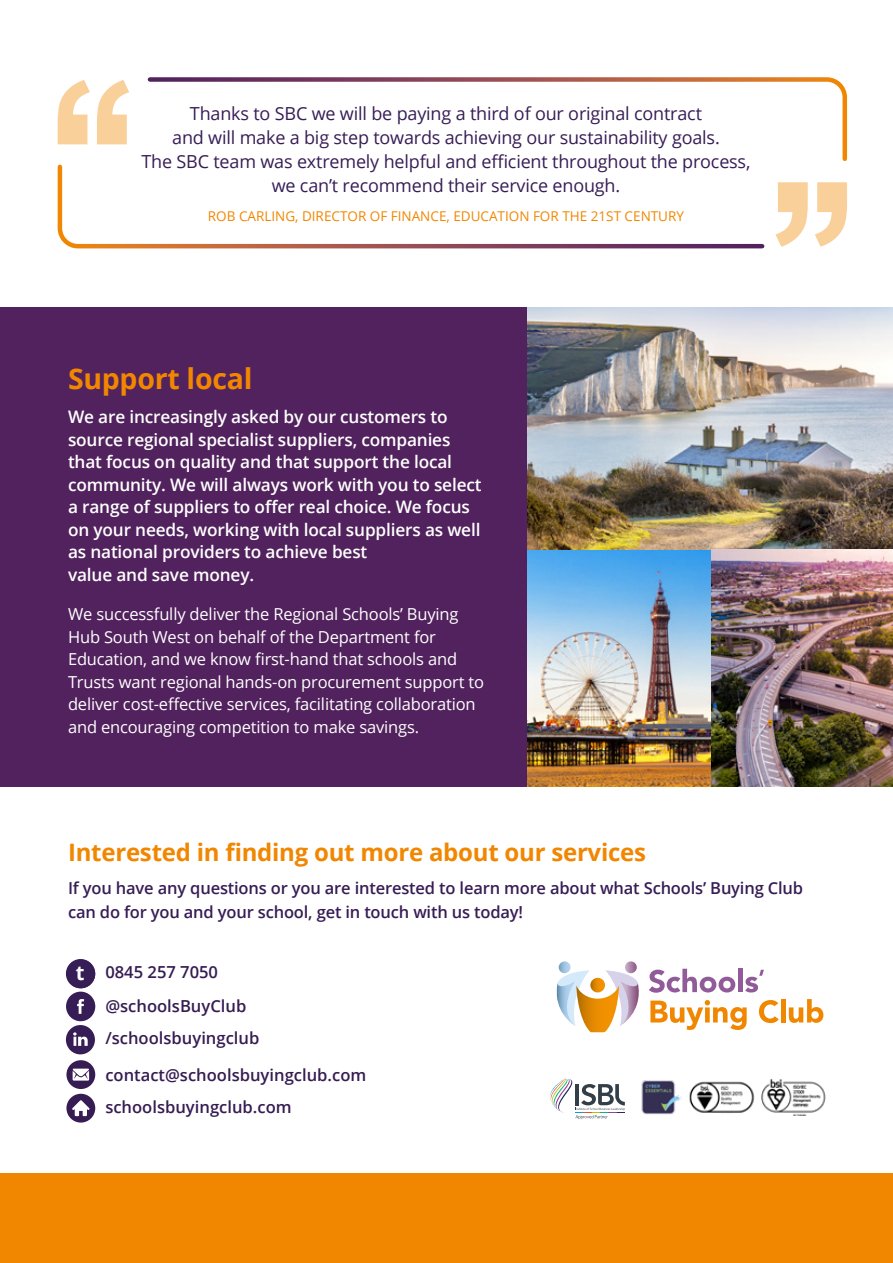
<style>
.page{position:relative;width:893px;height:1263px;background:#fff}
.page>*{position:absolute;margin:0;border:0;box-sizing:border-box;transform-origin:0 0}
.t1{font:700 28.5px "Open Sans";letter-spacing:-.01em;color:#f18700}
.t2{font:700 24px "Open Sans";letter-spacing:-.01em;color:#f18700}
.t3{font:700 20.1px "Open Sans";color:#fff}
.t4{font:18px/24px "Open Sans";letter-spacing:-.01em;color:#371d56;text-align:center}
.t5{font:600 17.25px/22.5px "Open Sans";letter-spacing:-.01em;color:#fff}
.t6{font:600 16.65px "Open Sans";color:#361c52}
.t7{font:16.5px/22.5px "Open Sans";letter-spacing:-.01em;color:#fff}
.t8{font:600 16.5px/24px "Open Sans";letter-spacing:-.01em;color:#371d56}
.t9{font:13.5px "Open Sans";color:#f18700}
</style>
<div class="page">
<svg style="left:66px;top:1060px;width:29px;height:62px"></svg>
<svg style="left:66px;top:959px;width:29px;height:95px"></svg>
<div style="left:0;top:1174px;width:893px;height:89px;background:#f18700"></div>
<div style="left:0;top:308px;width:893px;height:479px;background:#51225d"></div>
<img style="left:527px;top:308px;width:366px;height:243px">
<img style="left:527px;top:551px;width:184px;height:236px">
<img style="left:711px;top:550px;width:182px;height:237px">
<div style="left:66px;top:959px;width:29px;height:29px;background:#371d56;border-radius:50%"></div>
<svg style="left:58px;top:80px;width:32px;height:64px"></svg>
<svg style="left:97px;top:80px;width:32px;height:64px"></svg>
<svg style="left:815px;top:182px;width:32px;height:65px"></svg>
<svg style="left:775px;top:182px;width:33px;height:65px"></svg>
<svg style="left:147px;top:77px;width:701px;height:84px"></svg>
<svg style="left:57px;top:164px;width:708px;height:85px"></svg>
<hr style="left:781px;top:999px;width:4px;height:23px;background:#f18700">
<svg style="left:789px;top:999px;width:34px;height:24px"></svg>
<svg style="left:557px;top:961px;width:222px;height:71px"></svg>
<svg style="left:550px;top:1079px;width:75px;height:40px"></svg>
<img style="left:641px;top:1079px;width:185px;height:36px">
<p class="t4" style="left:142px;top:101px;width:610px">Thanks to SBC we will be paying a third of our original contract<br>and will make a big step towards achieving our sustainability goals.<br>The SBC team was extremely helpful and efficient throughout the process, we can’t recommend their service enough.</p>
<p class="t9" style="left:208px;top:207px;width:478px">ROB CARLING, DIRECTOR OF FINANCE, EDUCATION FOR THE 21ST CENTURY</p>
<h1 class="t1" style="left:68px;top:358px;width:186px">Support local</h1>
<p class="t5" style="left:68px;top:405px;width:415px">We are increasingly asked by our customers to source regional specialist suppliers, companies that focus on quality and that support the local community. We will always work with you to select a range of suppliers to offer real choice. We focus on your needs, working with local suppliers as well as national providers to achieve best<br>value and save money.</p>
<p class="t7" style="left:68px;top:602px;width:418px">We successfully deliver the Regional Schools’ Buying Hub South West on behalf of the Department for Education, and we know first-hand that schools and Trusts want regional hands-on procurement support to deliver cost-effective services, facilitating collaboration and encouraging competition to make savings.</p>
<h2 class="t2" style="left:68px;top:835px;width:580px">Interested in finding out more about our services</h2>
<p class="t8" style="left:68px;top:875px;width:737px">If you have any questions or you are interested to learn more about what Schools’ Buying Club can do for you and your school, get in touch with us today!</p>
<p class="t3" style="left:76px;top:959px;width:10px">t</p>
<p class="t6" style="left:105px;top:961px;width:114px">0845 257 7050</p>
<p class="t6" style="left:105px;top:994px;width:143px">@schoolsBuyClub</p>
<p class="t6" style="left:105px;top:1026px;width:156px">/schoolsbuyingclub</p>
<p class="t6" style="left:105px;top:1063px;width:262px">contact@schoolsbuyingclub.com</p>
<p class="t6" style="left:105px;top:1095px;width:188px">schoolsbuyingclub.com</p>
</div>
